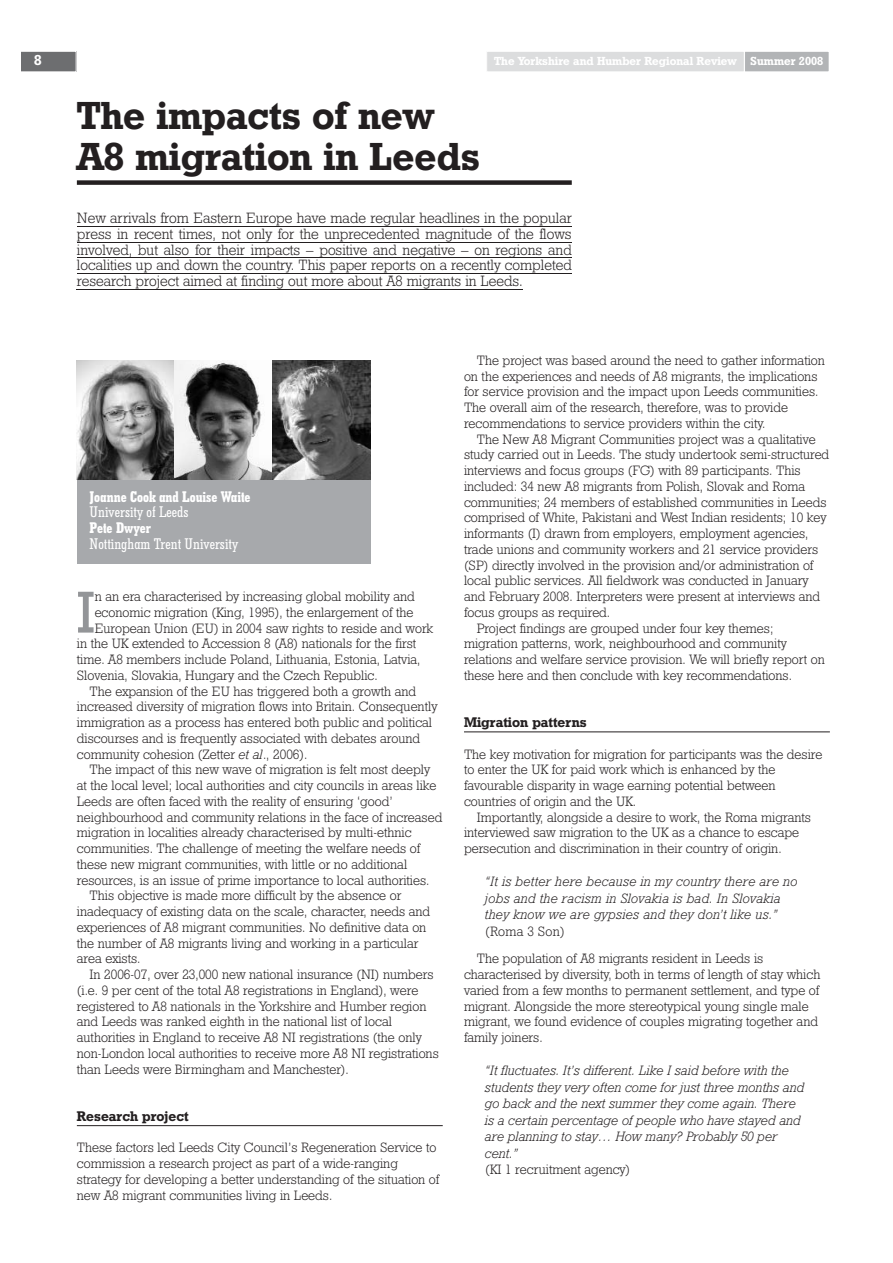
<style>
.page{position:relative;width:893px;height:1263px;background:#fff}
.page>*{position:absolute;margin:0;border:0;box-sizing:border-box;transform-origin:0 0}
.t1{font:58.8px "Geometric Slab 712 BT Medium A";color:#939598}
.t2{font:39px/40.5px "Geometric Slab 712 BT Bold A";color:#231f20}
.t3{font:500 condensed 15.75px "Geometric Slab 703 BT";color:#fff}
.t4{font:15.75px "Geometric Slab 703 BT Xtra Bold Cond";color:#fff}
.t5{font:14.85px/15.8px "Geometric Slab 712 BT Light A";color:#231f20;text-align:justify}
.t6{font:14.4px "Geometric Slab 712 BT Bold A";color:#fff}
.t7{font:13.95px "Geometric Slab 712 BT Bold A";color:#231f20}
.t8{font:13.5px/15.8px "Geometric Slab 712 BT Light A";color:#231f20}
.t9{font:13.5px/16.5px "Geometric Slab 712 BT Light Italic A";color:#231f20}
.t10{font:11.7px "Geometric Slab 712 BT Bold A";color:#fff}
.s1{font-family:"Geometric Slab 712 BT Light Italic A"}
</style>
<div class="page">
<svg style="left:21px;top:51px;width:55px;height:21px"></svg>
<div style="left:486px;top:51px;width:258px;height:21px;background:#dcddde"></div>
<div style="left:486px;top:51px;width:258px;height:21px;border:1px solid #fff"></div>
<div style="left:744px;top:51px;width:85px;height:21px;background:#b2b4b6"></div>
<div style="left:744px;top:51px;width:85px;height:21px;border:1px solid #fff"></div>
<hr style="left:77px;top:1125px;width:365px;height:1px;background:#231f20">
<hr style="left:464px;top:732px;width:365px;height:1px;background:#231f20">
<div style="left:77px;top:180px;width:494px;height:5px;background:#231f20"></div>
<hr style="left:77px;top:226px;width:46px;height:1px;background:#231f20">
<hr style="left:123px;top:226px;width:110px;height:1px;background:#231f20">
<hr style="left:234px;top:226px;width:337px;height:1px;background:#231f20">
<hr style="left:77px;top:242px;width:494px;height:1px;background:#231f20">
<hr style="left:77px;top:258px;width:494px;height:1px;background:#231f20">
<hr style="left:77px;top:273px;width:208px;height:1px;background:#231f20">
<hr style="left:291px;top:273px;width:114px;height:1px;background:#231f20">
<hr style="left:405px;top:273px;width:166px;height:1px;background:#231f20">
<hr style="left:77px;top:289px;width:446px;height:1px;background:#231f20">
<div style="left:77px;top:479px;width:293px;height:85px;background:#a7a9ac"></div>
<img style="left:77px;top:360px;width:293px;height:119px">
<p class="t6" style="left:34px;top:55px;width:9px">8</p>
<p class="t10" style="left:494px;top:56px;width:331px">The Yorkshire and Humber Regional Review Summer 2008</p>
<h2 class="t2" style="left:77px;top:100px;width:404px">The impacts of new<br>A8 migration in Leeds</h2>
<p class="t5" style="left:77px;top:212px;width:496px">New arrivals from Eastern Europe have made regular headlines in the popular press in recent times, not only for the unprecedented magnitude of the flows involved, but also for their impacts – positive and negative – on regions and localities up and down the country. This paper reports on a recently completed research project aimed at finding out more about A8 migrants in Leeds.</p>
<p class="t4" style="left:90px;top:490px;width:162px">Joanne Cook and Louise Waite</p>
<p class="t3" style="left:90px;top:506px;width:100px">University of Leeds</p>
<p class="t4" style="left:90px;top:522px;width:63px">Pete Dwyer</p>
<p class="t3" style="left:90px;top:538px;width:150px">Nottingham Trent University</p>
<h1 class="t1" style="left:77px;top:590px;width:19px">I</h1>
<p class="t8" style="left:95px;top:590px;width:321px">n an era characterised by increasing global mobility and</p>
<p class="t8" style="left:95px;top:606px;width:320px">economic migration (King, 1995), the enlargement of the</p>
<p class="t8" style="left:95px;top:621px;width:340px">European Union (EU) in 2004 saw rights to reside and work</p>
<p class="t8" style="left:77px;top:637px;width:341px">in the UK extended to Accession 8 (A8) nationals for the first</p>
<p class="t8" style="left:77px;top:653px;width:345px">time. A8 members include Poland, Lithuania, Estonia, Latvia,</p>
<p class="t8" style="left:77px;top:669px;width:302px">Slovenia, Slovakia, Hungary and the Czech Republic.</p>
<p class="t8" style="left:90px;top:684px;width:328px">The expansion of the EU has triggered both a growth and</p>
<p class="t8" style="left:77px;top:700px;width:362px">increased diversity of migration flows into Britain. Consequently</p>
<p class="t8" style="left:77px;top:716px;width:357px">immigration as a process has entered both public and political</p>
<p class="t8" style="left:77px;top:732px;width:345px">discourses and is frequently associated with debates around</p>
<p class="t8" style="left:77px;top:747px;width:232px">community cohesion (Zetter <span class="s1">et al</span>., 2006).</p>
<p class="t8" style="left:90px;top:763px;width:342px">The impact of this new wave of migration is felt most deeply</p>
<p class="t8" style="left:77px;top:779px;width:361px">at the local level; local authorities and city councils in areas like</p>
<p class="t8" style="left:77px;top:795px;width:317px">Leeds are often faced with the reality of ensuring ‘good’</p>
<p class="t8" style="left:77px;top:810px;width:367px">neighbourhood and community relations in the face of increased</p>
<p class="t8" style="left:77px;top:826px;width:336px">migration in localities already characterised by multi-ethnic</p>
<p class="t8" style="left:77px;top:842px;width:345px">communities. The challenge of meeting the welfare needs of</p>
<p class="t8" style="left:77px;top:858px;width:332px">these new migrant communities, with little or no additional</p>
<p class="t8" style="left:77px;top:873px;width:354px">resources, is an issue of prime importance to local authorities.</p>
<p class="t8" style="left:90px;top:889px;width:313px">This objective is made more difficult by the absence or</p>
<p class="t8" style="left:77px;top:905px;width:355px">inadequacy of existing data on the scale, character, needs and</p>
<p class="t8" style="left:77px;top:921px;width:351px">experiences of A8 migrant communities. No definitive data on</p>
<p class="t8" style="left:77px;top:936px;width:343px">the number of A8 migrants living and working in a particular</p>
<p class="t8" style="left:77px;top:952px;width:65px">area exists.</p>
<p class="t8" style="left:90px;top:968px;width:345px">In 2006-07, over 23,000 new national insurance (NI) numbers</p>
<p class="t8" style="left:77px;top:984px;width:343px">(i.e. 9 per cent of the total A8 registrations in England), were</p>
<p class="t8" style="left:77px;top:999px;width:351px">registered to A8 nationals in the Yorkshire and Humber region</p>
<p class="t8" style="left:77px;top:1015px;width:317px">and Leeds was ranked eighth in the national list of local</p>
<p class="t8" style="left:77px;top:1031px;width:346px">authorities in England to receive A8 NI registrations (the only</p>
<p class="t8" style="left:77px;top:1047px;width:363px">non-London local authorities to receive more A8 NI registrations</p>
<p class="t8" style="left:77px;top:1062px;width:273px">than Leeds were Birmingham and Manchester).</p>
<p class="t7" style="left:77px;top:1111px;width:113px">Research project</p>
<p class="t8" style="left:77px;top:1141px;width:364px">These factors led Leeds City Council’s Regeneration Service to commission a research project as part of a wide-ranging strategy for developing a better understanding of the situation of new A8 migrant communities living in Leeds.</p>
<p class="t8" style="left:464px;top:354px;width:362px;text-indent:13px">The project was based around the need to gather information on the experiences and needs of A8 migrants, the implications for service provision and the impact upon Leeds communities.<br>The overall aim of the research, therefore, was to provide recommendations to service providers within the city.</p>
<p class="t8" style="left:477px;top:432px;width:340px">The New A8 Migrant Communities project was a qualitative</p>
<p class="t8" style="left:464px;top:448px;width:367px">study carried out in Leeds. The study undertook semi-structured</p>
<p class="t8" style="left:464px;top:464px;width:338px">interviews and focus groups (FG) with 89 participants. This</p>
<p class="t8" style="left:464px;top:480px;width:343px">included: 34 new A8 migrants from Polish, Slovak and Roma</p>
<p class="t8" style="left:464px;top:495px;width:364px">communities; 24 members of established communities in Leeds</p>
<p class="t8" style="left:464px;top:511px;width:364px">comprised of White, Pakistani and West Indian residents; 10 key</p>
<p class="t8" style="left:464px;top:527px;width:346px">informants (I) drawn from employers, employment agencies,</p>
<p class="t8" style="left:464px;top:543px;width:356px">trade unions and community workers and 21 service providers</p>
<p class="t8" style="left:464px;top:558px;width:351px">(SP) directly involved in the provision and/or administration of</p>
<p class="t8" style="left:464px;top:574px;width:346px">local public services. All fieldwork was conducted in January</p>
<p class="t8" style="left:464px;top:590px;width:358px">and February 2008. Interpreters were present at interviews and</p>
<p class="t8" style="left:464px;top:606px;width:148px">focus groups as required.</p>
<p class="t8" style="left:477px;top:621px;width:298px">Project findings are grouped under four key themes;</p>
<p class="t8" style="left:464px;top:637px;width:324px">migration patterns, work, neighbourhood and community</p>
<p class="t8" style="left:464px;top:653px;width:362px">relations and welfare service provision. We will briefly report on</p>
<p class="t8" style="left:464px;top:669px;width:329px">these here and then conclude with key recommendations.</p>
<p class="t7" style="left:464px;top:717px;width:124px">Migration patterns</p>
<p class="t8" style="left:464px;top:747px;width:360px">The key motivation for migration for participants was the desire to enter the UK for paid work which is enhanced by the favourable disparity in wage earning potential between countries of origin and the UK.</p>
<p class="t8" style="left:464px;top:810px;width:348px;text-indent:13px">Importantly, alongside a desire to work, the Roma migrants interviewed saw migration to the UK as a chance to escape persecution and discrimination in their country of origin.</p>
<p class="t9" style="left:485px;top:875px;width:314px">“It is better here because in my country there are no jobs and the racism in Slovakia is bad. In Slovakia they know we are gypsies and they don’t like us.”</p>
<p class="t8" style="left:477px;top:918px;width:288px;line-height:27.8px;text-indent:9px">(Roma 3 Son)<br>The population of A8 migrants resident in Leeds is</p>
<p class="t8" style="left:464px;top:968px;width:358px">characterised by diversity, both in terms of length of stay which varied from a few months to permanent settlement, and type of migrant. Alongside the more stereotypical young single male migrant, we found evidence of couples migrating together and family joiners.</p>
<p class="t9" style="left:485px;top:1064px;width:321px">“It fluctuates. It’s different. Like I said before with the students they very often come for just three months and go back and the next summer they come again. There is a certain percentage of people who have stayed and are planning to stay… How many? Probably 50 per cent.”</p>
<p class="t8" style="left:485px;top:1163px;width:146px">(KI 1 recruitment agency)</p>
</div>
